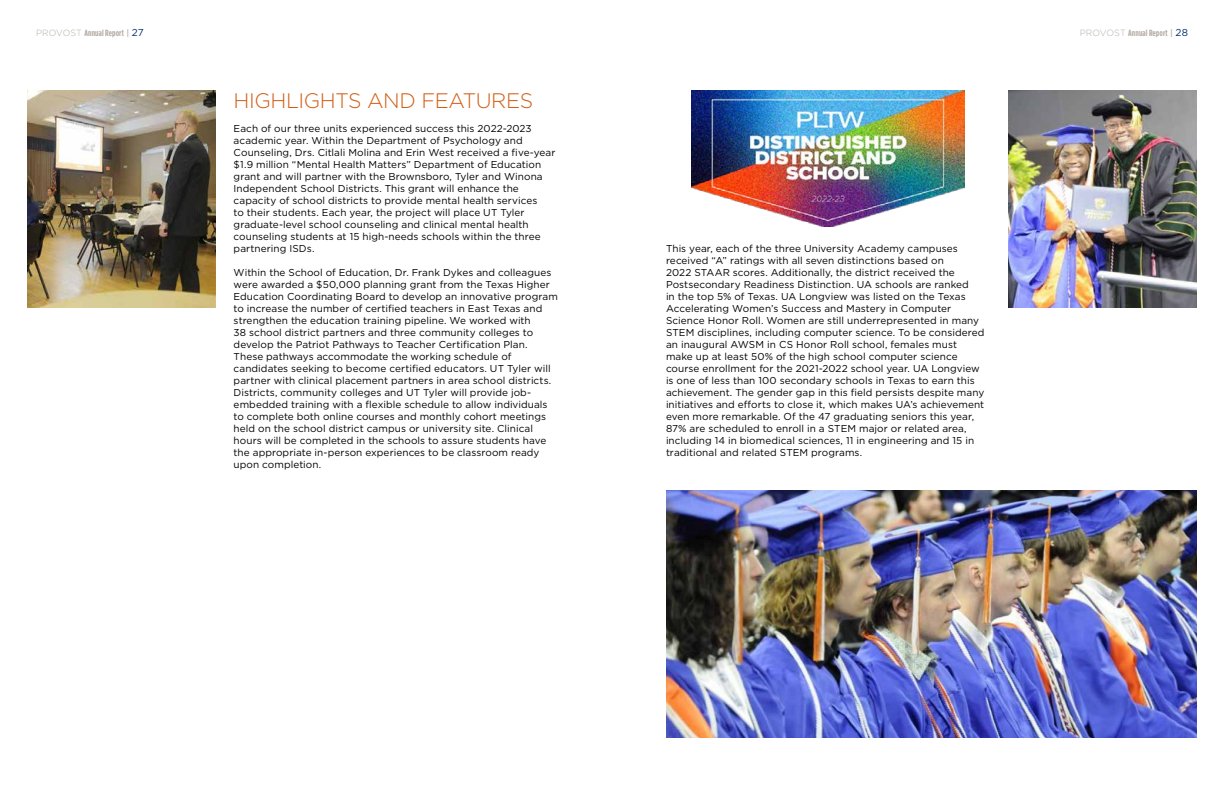
<style>
.page{position:relative;width:1224px;height:792px;background:#fff}
.page>*{position:absolute;margin:0;border:0;box-sizing:border-box;transform-origin:0 0}
.t1{font:300 21px "Gotham";letter-spacing:-.02em;color:#d15e14}
.t2{font:10px/12px "Gotham";letter-spacing:.005em;color:#000}
.t3{font:700 9px "Gotham Condensed";letter-spacing:.015em;color:#b6ada5}
.s1{font-family:"Gotham";font-weight:300}
.s2{font-family:"Gotham";font-weight:400;font-size:10px;color:#002e6d}
</style>
<div class="page">
<img style="left:1008px;top:90px;width:189px;height:218px">
<img style="left:666px;top:490px;width:531px;height:248px">
<img style="left:692px;top:90px;width:272px;height:136px">
<img style="left:27px;top:91px;width:189px;height:217px">
<p class="t3" style="left:36px;top:28px;width:109px"><span class="s1">PROVOST</span> Annual Report | <span class="s2">27</span></p>
<p class="t3" style="left:1080px;top:28px;width:110px"><span class="s1">PROVOST</span> Annual Report | <span class="s2">28</span></p>
<h1 class="t1" style="left:234px;top:87px;width:301px">HIGHLIGHTS AND FEATURES</h1>
<p class="t2" style="left:234px;top:122px;width:323px">Each of our three units experienced success this 2022-2023 academic year. Within the Department of Psychology and Counseling, Drs. Citlali Molina and Erin West received a five-year $1.9 million “Mental Health Matters” Department of Education grant and will partner with the Brownsboro, Tyler and Winona Independent School Districts. This grant will enhance the capacity of school districts to provide mental health services<br>to their students. Each year, the project will place UT Tyler graduate-level school counseling and clinical mental health counseling students at 15 high-needs schools within the three partnering ISDs.</p>
<p class="t2" style="left:234px;top:266px;width:326px">Within the School of Education, Dr. Frank Dykes and colleagues were awarded a $50,000 planning grant from the Texas Higher Education Coordinating Board to develop an innovative program to increase the number of certified teachers in East Texas and strengthen the education training pipeline. We worked with<br>38 school district partners and three community colleges to develop the Patriot Pathways to Teacher Certification Plan.<br>These pathways accommodate the working schedule of candidates seeking to become certified educators. UT Tyler will partner with clinical placement partners in area school districts.<br>Districts, community colleges and UT Tyler will provide job&shy;embedded training with a flexible schedule to allow individuals to complete both online courses and monthly cohort meetings held on the school district campus or university site. Clinical hours will be completed in the schools to assure students have the appropriate in-person experiences to be classroom ready upon completion.</p>
<p class="t2" style="left:666px;top:242px;width:320px">This year, each of the three University Academy campuses received “A” ratings with all seven distinctions based on<br>2022 STAAR scores. Additionally, the district received the Postsecondary Readiness Distinction. UA schools are ranked<br>in the top 5% of Texas. UA Longview was listed on the Texas Accelerating Women’s Success and Mastery in Computer Science Honor Roll. Women are still underrepresented in many STEM disciplines, including computer science. To be considered an inaugural AWSM in CS Honor Roll school, females must make up at least 50% of the high school computer science course enrollment for the 2021-2022 school year. UA Longview is one of less than 100 secondary schools in Texas to earn this achievement. The gender gap in this field persists despite many initiatives and efforts to close it, which makes UA’s achievement even more remarkable. Of the 47 graduating seniors this year, 87% are scheduled to enroll in a STEM major or related area, including 14 in biomedical sciences, 11 in engineering and 15 in traditional and related STEM programs.</p>
</div>
